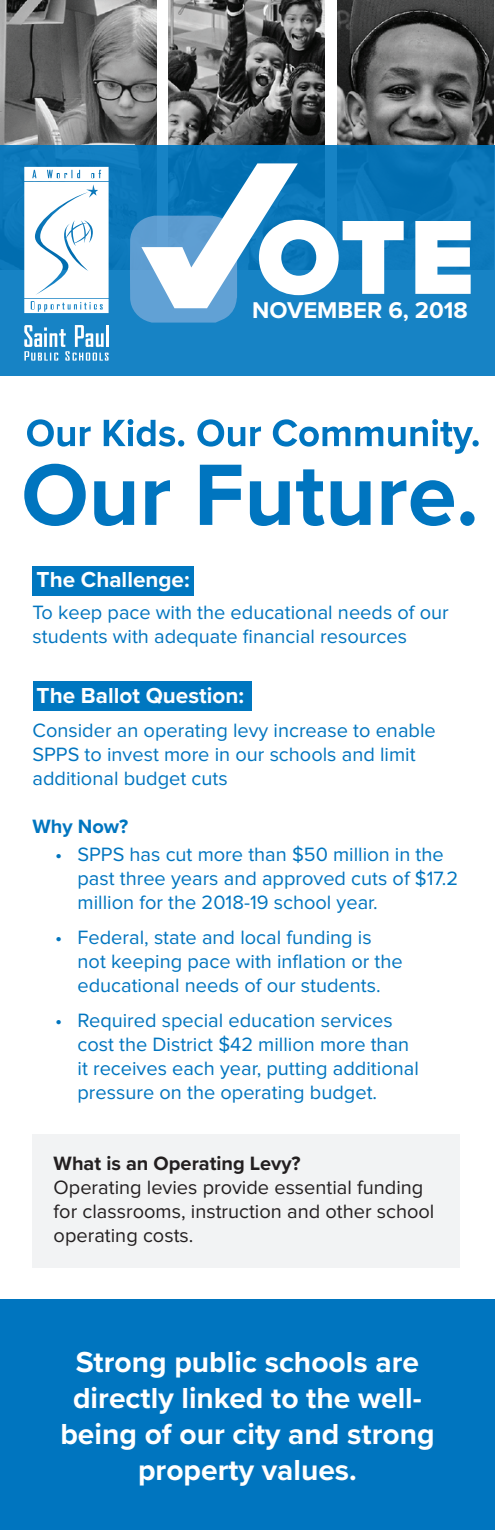
<style>
.page{position:relative;width:495px;height:1530px;background:#fff}
.page>*{position:absolute;margin:0;border:0;box-sizing:border-box;transform-origin:0 0}
.t1{font:900 109.25px "Proxima Nova";color:#fff}
.t2{font:700 30px/36px "Proxima Nova";color:#fff;text-align:center}
.t3{font:700 23.75px "Proxima Nova";color:#fff}
.t4{font:700 22.5px "Proxima Nova";color:#fff}
.t5{font:20px/24px "Proxima Nova";color:#0075bf}
.t6{font:20px/24px "Proxima Nova";color:#231f20}
.t7{font:700 20px "Proxima Nova";color:#231f20}
.t8{font:700 20px "Proxima Nova";color:#0075bf}
</style>
<div class="page">
<img style="left:0;top:0;width:156px;height:145px">
<img style="left:168px;top:0;width:156px;height:145px">
<img style="left:337px;top:0;width:156px;height:145px">
<div style="left:0;top:145px;width:495px;height:231px;background:linear-gradient(to bottom,#0672b5,#1a86c8)"></div>
<div style="left:33px;top:566px;width:161px;height:30px;background:#0077c0"></div>
<div style="left:33px;top:681px;width:219px;height:30px;background:#0077c0"></div>
<svg style="left:130px;top:163px;width:168px;height:160px"></svg>
<svg style="left:24px;top:325px;width:85px;height:36px"></svg>
<svg style="left:24px;top:167px;width:85px;height:146px"></svg>
<svg style="left:27px;top:419px;width:64px;height:28px"></svg>
<svg style="left:104px;top:419px;width:71px;height:28px"></svg>
<div style="left:178px;top:440px;width:6px;height:7px;background:#0075bf;border-radius:50%"></div>
<svg style="left:197px;top:419px;width:64px;height:28px"></svg>
<svg style="left:273px;top:419px;width:200px;height:35px"></svg>
<svg style="left:472px;top:440px;width:7px;height:7px"></svg>
<svg style="left:24px;top:464px;width:62px;height:62px"></svg>
<svg style="left:94px;top:481px;width:40px;height:45px"></svg>
<svg style="left:145px;top:480px;width:25px;height:45px"></svg>
<svg style="left:200px;top:465px;width:41px;height:60px"></svg>
<svg style="left:250px;top:481px;width:40px;height:45px"></svg>
<svg style="left:296px;top:469px;width:28px;height:57px"></svg>
<svg style="left:331px;top:481px;width:40px;height:45px"></svg>
<svg style="left:382px;top:480px;width:72px;height:46px"></svg>
<div style="left:460px;top:511px;width:15px;height:15px;background:#0075bf;border-radius:50%"></div>
<div style="left:33px;top:1134px;width:427px;height:134px;background:#f2f3f4"></div>
<div style="left:0;top:1300px;width:495px;height:230px;background:#0075bf"></div>
<h1 class="t1" style="left:257px;top:194px;width:219px">OTE</h1>
<p class="t3" style="left:252px;top:293px;width:217px">NOVEMBER 6, 2018</p>
<p class="t4" style="left:37px;top:563px;width:155px">The Challenge:</p>
<p class="t5" style="left:33px;top:601px;width:418px">To keep pace with the educational needs of our students with adequate financial resources</p>
<p class="t4" style="left:37px;top:679px;width:209px">The Ballot Question:</p>
<p class="t5" style="left:33px;top:719px;width:405px">Consider an operating levy increase to enable<br>SPPS to invest more in our schools and limit additional budget cuts</p>
<p class="t8" style="left:33px;top:812px;width:97px">Why Now?</p>
<p class="t5" style="left:78px;top:843px;width:382px;text-indent:-22px">• SPPS has cut more than $50 million in the past three years and approved cuts of $17.2 million for the 2018-19 school year.</p>
<p class="t5" style="left:78px;top:926px;width:327px;text-indent:-22px">• Federal, state and local funding is not keeping pace with inflation or the educational needs of our students.</p>
<p class="t5" style="left:78px;top:1009px;width:343px;text-indent:-22px">• Required special education services cost the District $42 million more than it receives each year, putting additional pressure on the operating budget.</p>
<p class="t7" style="left:54px;top:1148px;width:249px">What is an Operating Levy?</p>
<p class="t6" style="left:54px;top:1176px;width:382px">Operating levies provide essential funding for classrooms, instruction and other school operating costs.</p>
<h2 class="t2" style="left:60px;top:1343px;width:376px">Strong public schools are directly linked to the well&shy;being of our city and strong property values.</h2>
</div>
